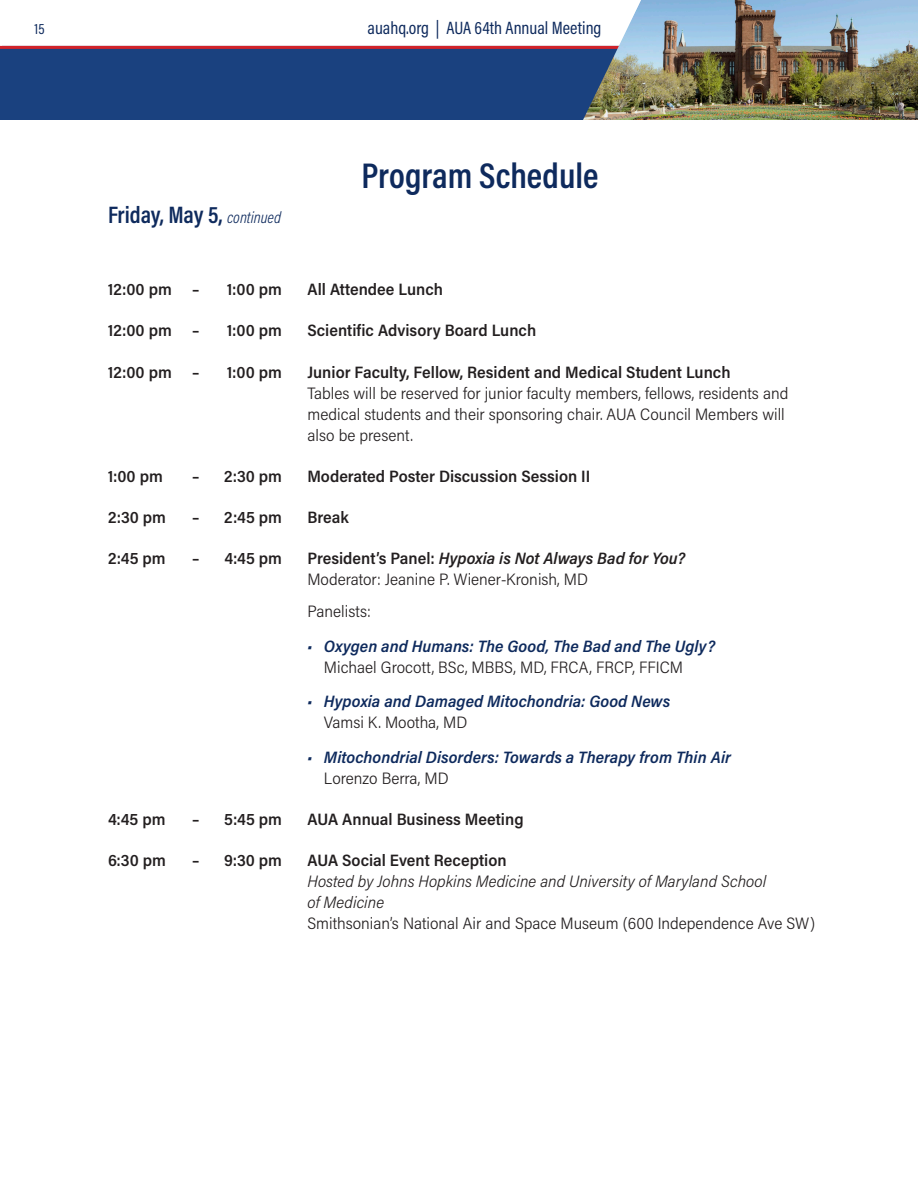
<style>
.page{position:relative;width:918px;height:1188px;background:#fff}
.page>*{position:absolute;margin:0;border:0;box-sizing:border-box;transform-origin:0 0}
.t1{font:600 36px "Acumin Pro Cond";color:#0e2a5d}
.t2{font:600 24px "Acumin Pro Cond";letter-spacing:-.01em;color:#0e2a5d}
.t3{font:18px "Acumin Pro Cond";color:#0e2a5d}
.t4{font:300 16.5px "Acumin Pro Semi Cond";color:#231f20}
.t5{font:600 16.5px "Acumin Pro Semi Cond";color:#231f20}
.t6{font:italic 600 16.5px "Acumin Pro Semi Cond";color:#0e2a5d}
.t7{font:italic 300 16.5px "Acumin Pro Semi Cond";color:#231f20}
.t8{font:italic 600 16.5px "Acumin Pro Semi Cond";color:#231f20}
.t9{font:15px "Acumin Pro Cond";color:#0e2a5d}
.s1{font-weight:300;font-style:italic;font-size:16.5px}
.s2{font-style:normal}
</style>
<div class="page">
<div style="left:0;top:0;width:918px;height:120px;background:#1a417f"></div>
<div style="left:0;top:0;width:579px;height:46px;background:#fff"></div>
<hr style="left:0;top:46px;width:643px;height:3px;background:#d1232a">
<img style="left:579px;top:0;width:339px;height:120px">
<p class="t9" style="left:35px;top:19px;width:12px">15</p>
<p class="t3" style="left:368px;top:16px;width:235px">auahq.org | AUA 64th Annual Meeting</p>
<p class="t2" style="left:108px;top:199px;width:175px">Friday, May 5, <span class="s1">continued</span></p>
<p class="t1" style="left:362px;top:152px;width:238px">Program Schedule</p>
<p class="t5" style="left:108px;top:278px;width:93px">12:00 pm –</p>
<p class="t5" style="left:227px;top:278px;width:56px">1:00 pm</p>
<p class="t5" style="left:308px;top:278px;width:137px">All Attendee Lunch</p>
<p class="t5" style="left:108px;top:319px;width:93px">12:00 pm –</p>
<p class="t5" style="left:227px;top:319px;width:56px">1:00 pm</p>
<p class="t5" style="left:308px;top:319px;width:230px">Scientific Advisory Board Lunch</p>
<p class="t5" style="left:108px;top:360px;width:93px">12:00 pm –</p>
<p class="t5" style="left:227px;top:360px;width:56px">1:00 pm</p>
<p class="t5" style="left:308px;top:360px;width:425px">Junior Faculty, Fellow, Resident and Medical Student Lunch</p>
<p class="t4" style="left:308px;top:381px;width:483px">Tables will be reserved for junior faculty members, fellows, residents and</p>
<p class="t4" style="left:307px;top:402px;width:479px">medical students and their sponsoring chair. AUA Council Members will</p>
<p class="t4" style="left:307px;top:423px;width:107px">also be present.</p>
<p class="t5" style="left:108px;top:465px;width:56px">1:00 pm</p>
<p class="t5" style="left:192px;top:465px;width:92px">– 2:30 pm</p>
<p class="t5" style="left:308px;top:465px;width:284px">Moderated Poster Discussion Session II</p>
<p class="t5" style="left:108px;top:506px;width:59px">2:30 pm</p>
<p class="t5" style="left:192px;top:506px;width:92px">– 2:45 pm</p>
<p class="t5" style="left:308px;top:506px;width:43px">Break</p>
<p class="t5" style="left:108px;top:547px;width:59px">2:45 pm</p>
<p class="t5" style="left:192px;top:547px;width:92px">– 4:45 pm</p>
<p class="t8" style="left:308px;top:547px;width:379px"><span class="s2">President’s Panel:</span> Hypoxia is Not Always Bad for You?</p>
<p class="t4" style="left:308px;top:568px;width:282px">Moderator: Jeanine P. Wiener-Kronish, MD</p>
<p class="t4" style="left:308px;top:600px;width:65px">Panelists:</p>
<p class="t6" style="left:307px;top:634px;width:409px">• Oxygen and Humans: The Good, The Bad and The Ugly?</p>
<p class="t4" style="left:324px;top:656px;width:361px">Michael Grocott, BSc, MBBS, MD, FRCA, FRCP, FFICM</p>
<p class="t6" style="left:307px;top:690px;width:364px">• Hypoxia and Damaged Mitochondria: Good News</p>
<p class="t4" style="left:324px;top:711px;width:145px">Vamsi K. Mootha, MD</p>
<p class="t6" style="left:307px;top:745px;width:425px">• Mitochondrial Disorders: Towards a Therapy from Thin Air</p>
<p class="t4" style="left:324px;top:767px;width:126px">Lorenzo Berra, MD</p>
<p class="t5" style="left:108px;top:808px;width:59px">4:45 pm</p>
<p class="t5" style="left:192px;top:808px;width:92px">– 5:45 pm</p>
<p class="t5" style="left:308px;top:808px;width:218px">AUA Annual Business Meeting</p>
<p class="t5" style="left:108px;top:849px;width:59px">6:30 pm</p>
<p class="t5" style="left:192px;top:849px;width:92px">– 9:30 pm</p>
<p class="t5" style="left:308px;top:849px;width:201px">AUA Social Event Reception</p>
<p class="t7" style="left:308px;top:870px;width:460px">Hosted by Johns Hopkins Medicine and University of Maryland School</p>
<p class="t7" style="left:307px;top:891px;width:78px">of Medicine</p>
<p class="t4" style="left:307px;top:912px;width:509px">Smithsonian’s National Air and Space Museum (600 Independence Ave SW)</p>
</div>
